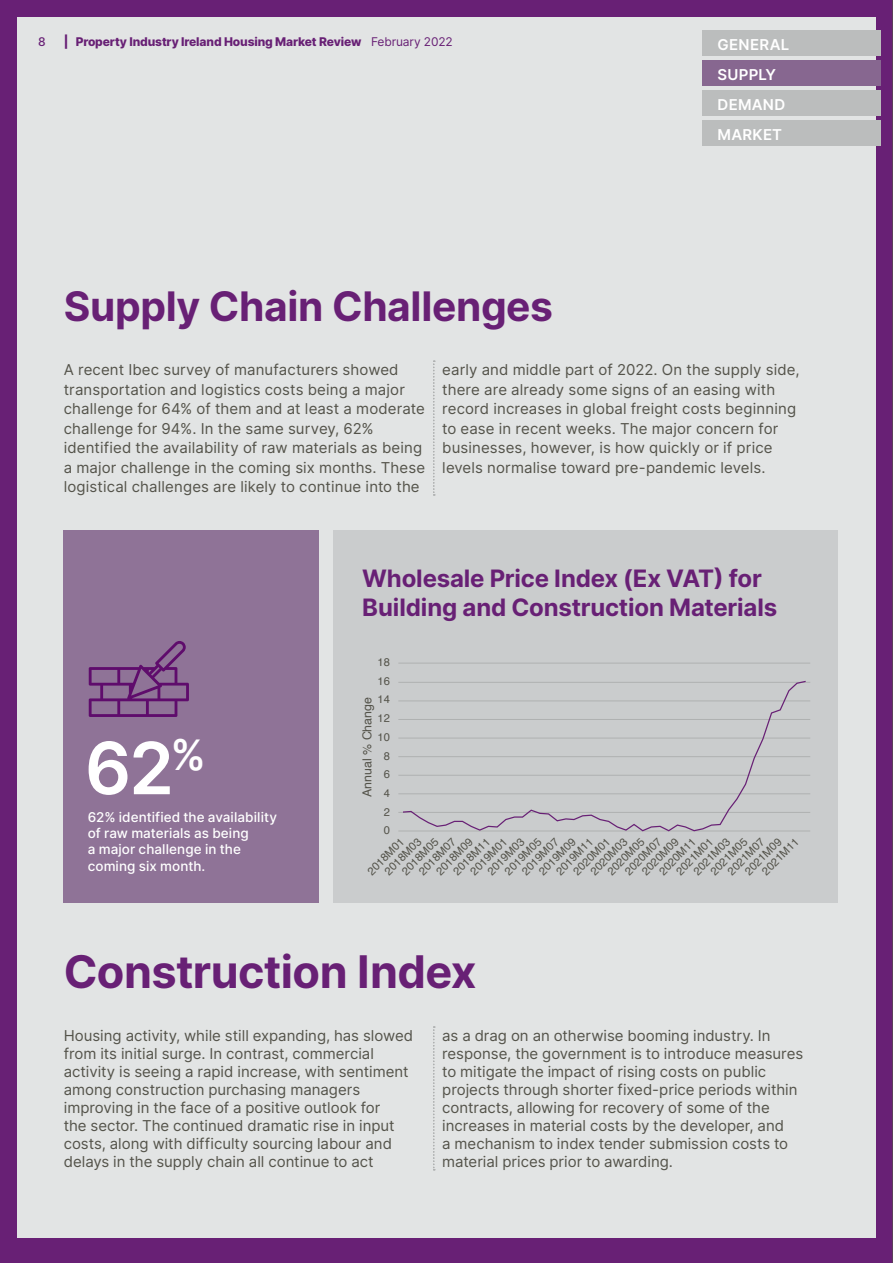
<style>
.page{position:relative;width:893px;height:1263px;background:#682075}
.page>*{position:absolute;margin:0;border:0;box-sizing:border-box;transform-origin:0 0}
.t1{font:600 72px "Inter";color:#fff}
.t2{font:700 45px "Inter";letter-spacing:-.01em;color:#682075}
.t3{font:700 40.65px "Inter";letter-spacing:-.01em;color:#682075}
.t4{font:700 24px/28.8px "Inter";letter-spacing:-.01em;color:#682075}
.t5{font:15px/18px "Inter";color:#54534a}
.t6{font:600 15px/30px "Inter";letter-spacing:.02em;color:#fff}
.t7{font:500 13.5px/16.2px "Inter";letter-spacing:.005em;color:#fff}
.t8{font:12.45px "Helvetica";color:#54534a}
.t9{font:800 12px "Inter";letter-spacing:-.01em;color:#682075}
.t10{font:500 12px "Inter";color:#682075}
.t11{font:11.1px "Helvetica";color:#54534a}
.s1{font-weight:400}
</style>
<div class="page">
<div style="left:17px;top:17px;width:859px;height:1220px;background:#e2e4e4"></div>
<div style="left:64px;top:530px;width:255px;height:372px;background:#8f7397"></div>
<div style="left:333px;top:530px;width:505px;height:372px;background:#cacccd"></div>
<hr style="left:398px;top:663px;width:412px;height:1px;background:#afb1b1">
<hr style="left:398px;top:682px;width:412px;height:1px;background:#afb1b1">
<hr style="left:398px;top:700px;width:412px;height:1px;background:#afb1b1">
<hr style="left:398px;top:719px;width:412px;height:1px;background:#afb1b1">
<hr style="left:398px;top:738px;width:412px;height:1px;background:#afb1b1">
<hr style="left:398px;top:756px;width:412px;height:1px;background:#afb1b1">
<hr style="left:398px;top:775px;width:412px;height:1px;background:#afb1b1">
<hr style="left:398px;top:793px;width:412px;height:1px;background:#afb1b1">
<hr style="left:398px;top:812px;width:412px;height:1px;background:#afb1b1">
<hr style="left:398px;top:830px;width:412px;height:1px;background:#afb1b1">
<svg style="left:402px;top:680px;width:405px;height:152px"></svg>
<svg style="left:433px;top:360px;width:2px;height:136px"></svg>
<svg style="left:433px;top:1026px;width:2px;height:144px"></svg>
<svg style="left:89px;top:641px;width:100px;height:76px"></svg>
<div style="left:703px;top:30px;width:178px;height:25px;background:#bbbdbd"></div>
<div style="left:703px;top:60px;width:178px;height:25px;background:#876790"></div>
<div style="left:703px;top:90px;width:178px;height:25px;background:#bbbdbd"></div>
<div style="left:703px;top:120px;width:178px;height:25px;background:#bbbdbd"></div>
<p class="t10" style="left:38px;top:33px;width:9px">8</p>
<p class="t9" style="left:64px;top:33px;width:391px">| Property Industry Ireland Housing Market Review <span class="s1">February 2022</span></p>
<h3 class="t3" style="left:64px;top:277px;width:491px">Supply Chain Challenges</h3>
<p class="t6" style="left:717px;top:29px;width:73px">GENERAL<br>SUPPLY<br>DEMAND<br>MARKET</p>
<p class="t5" style="left:64px;top:359px;width:363px;line-height:19.5px">A recent Ibec survey of manufacturers showed transportation and logistics costs being a major challenge for 64% of them and at least a moderate challenge for 94%. In the same survey, 62% identified the availability of raw materials as being a major challenge in the coming six months. These logistical challenges are likely to continue into the</p>
<p class="t5" style="left:442px;top:359px;width:359px;line-height:19.5px">early and middle part of 2022. On the supply side, there are already some signs of an easing with record increases in global freight costs beginning to ease in recent weeks. The major concern for businesses, however, is how quickly or if price levels normalise toward pre-pandemic levels.</p>
<h3 class="t4" style="left:362px;top:563px;width:416px">Wholesale Price Index (Ex VAT) for<br>Building and Construction Materials</h3>
<p class="t11" style="left:378px;top:654px;width:14px">18</p>
<h1 class="t1" style="left:85px;top:716px;width:123px">62<sup>%</sup></h1>
<p class="t7" style="left:88px;top:809px;width:191px">62% identified the availability of raw materials as being<br>a major challenge in the coming six month.</p>
<p class="t11" style="left:378px;top:672px;width:14px">16</p>
<p class="t11" style="left:378px;top:691px;width:14px">14</p>
<p class="t8" style="left:357px;top:797px;width:101px;rotate:-90deg">Annual % Change</p>
<p class="t11" style="left:378px;top:709px;width:14px">12</p>
<p class="t11" style="left:378px;top:728px;width:14px">10</p>
<p class="t11" style="left:384px;top:747px;width:8px">8</p>
<p class="t11" style="left:384px;top:766px;width:8px">6</p>
<p class="t11" style="left:384px;top:784px;width:8px">4</p>
<p class="t11" style="left:384px;top:803px;width:8px">2</p>
<p class="t11" style="left:384px;top:822px;width:8px">0</p>
<p class="t11" style="left:380px;top:867px;width:49px;rotate:-45deg">2018M03</p>
<p class="t11" style="left:689px;top:867px;width:49px;rotate:-45deg">2021M03</p>
<p class="t11" style="left:483px;top:867px;width:49px;rotate:-45deg">2019M03</p>
<p class="t11" style="left:586px;top:867px;width:49px;rotate:-45deg">2020M03</p>
<p class="t11" style="left:415px;top:867px;width:49px;rotate:-45deg">2018M07</p>
<p class="t11" style="left:723px;top:867px;width:49px;rotate:-45deg">2021M07</p>
<p class="t11" style="left:518px;top:867px;width:49px;rotate:-45deg">2019M07</p>
<p class="t11" style="left:621px;top:867px;width:49px;rotate:-45deg">2020M07</p>
<p class="t11" style="left:432px;top:867px;width:49px;rotate:-45deg">2018M09</p>
<p class="t11" style="left:741px;top:867px;width:49px;rotate:-45deg">2021M09</p>
<p class="t11" style="left:535px;top:867px;width:49px;rotate:-45deg">2019M09</p>
<p class="t11" style="left:638px;top:867px;width:49px;rotate:-45deg">2020M09</p>
<p class="t11" style="left:398px;top:867px;width:49px;rotate:-45deg">2018M05</p>
<p class="t11" style="left:706px;top:867px;width:49px;rotate:-45deg">2021M05</p>
<p class="t11" style="left:500px;top:867px;width:49px;rotate:-45deg">2019M05</p>
<p class="t11" style="left:603px;top:867px;width:49px;rotate:-45deg">2020M05</p>
<p class="t11" style="left:363px;top:867px;width:49px;rotate:-45deg">2018M01</p>
<p class="t11" style="left:758px;top:867px;width:49px;rotate:-45deg">2021M11</p>
<p class="t11" style="left:449px;top:867px;width:49px;rotate:-45deg">2018M11</p>
<p class="t11" style="left:466px;top:867px;width:49px;rotate:-45deg">2019M01</p>
<p class="t11" style="left:655px;top:867px;width:49px;rotate:-45deg">2020M11</p>
<p class="t11" style="left:672px;top:867px;width:49px;rotate:-45deg">2021M01</p>
<p class="t11" style="left:552px;top:867px;width:49px;rotate:-45deg">2019M11</p>
<p class="t11" style="left:569px;top:867px;width:49px;rotate:-45deg">2020M01</p>
<h2 class="t2" style="left:64px;top:939px;width:414px">Construction Index</h2>
<p class="t5" style="left:64px;top:1026px;width:351px">Housing activity, while still expanding, has slowed from its initial surge. In contrast, commercial activity is seeing a rapid increase, with sentiment among construction purchasing managers improving in the face of a positive outlook for<br>the sector. The continued dramatic rise in input costs, along with difficulty sourcing labour and delays in the supply chain all continue to act</p>
<p class="t5" style="left:442px;top:1026px;width:362px">as a drag on an otherwise booming industry. In response, the government is to introduce measures to mitigate the impact of rising costs on public projects through shorter fixed-price periods within contracts, allowing for recovery of some of the increases in material costs by the developer, and<br>a mechanism to index tender submission costs to material prices prior to awarding.</p>
</div>
